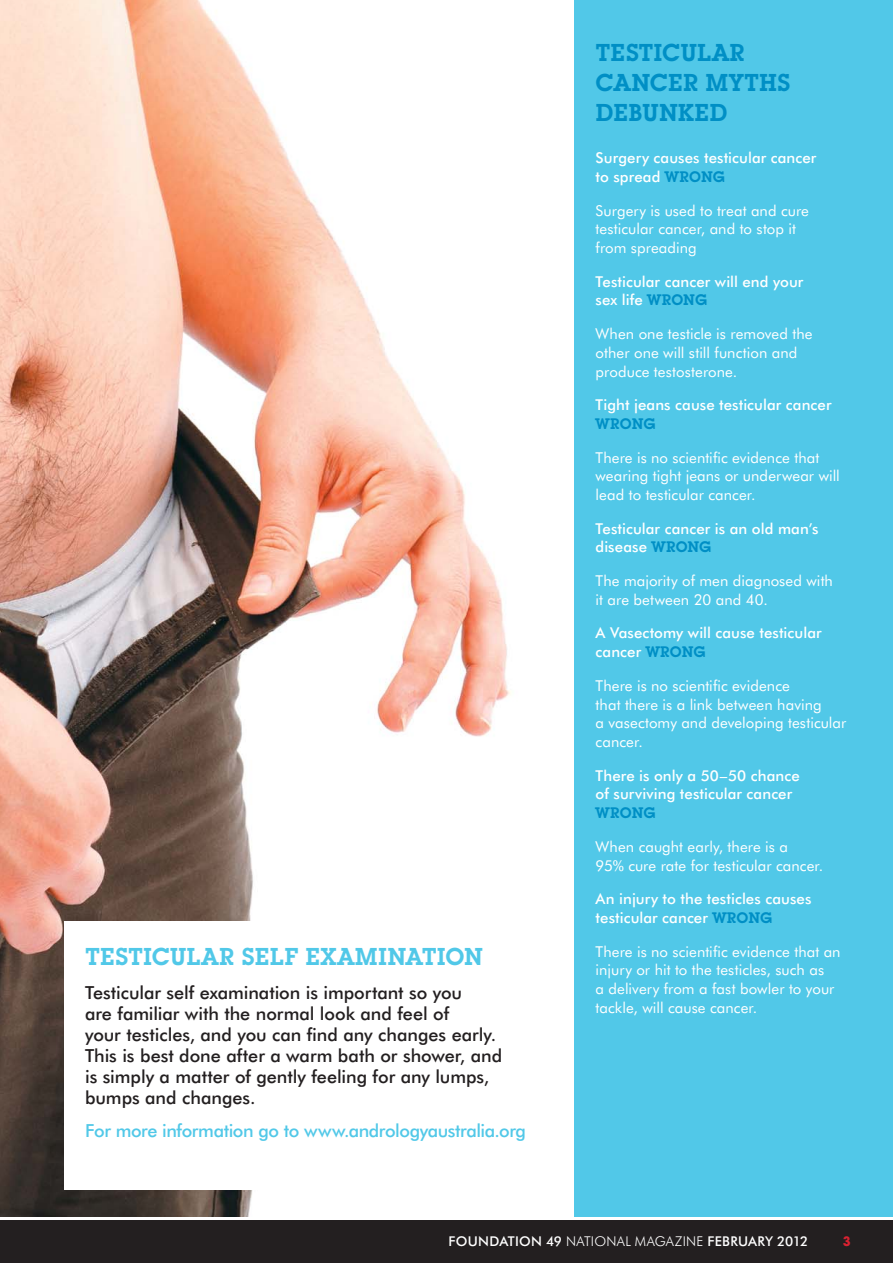
<style>
.page{position:relative;width:893px;height:1263px;background:#fff}
.page>*{position:absolute;margin:0;border:0;box-sizing:border-box;transform-origin:0 0}
.t1{font:600 24px/30px "Lubalin Graph IT Cby BT";color:#008fc5}
.t2{font:600 24px "Lubalin Graph IT Cby BT";letter-spacing:-.005em;color:#51c8e8}
.t3{font:500 18px/21px "Futura BT";color:#231f20}
.t4{font:500 18px "Futura BT";letter-spacing:-.02em;color:#51c8e8}
.t5{font:15px/18.8px "Futura BT";letter-spacing:.005em;color:#fff}
.t6{font:500 15px/18.8px "Futura BT";letter-spacing:.005em;color:#fff}
.t7{font:600 15px "Lubalin Graph IT Cby BT";color:#008fc5}
.t8{font:500 13.5px "Futura BT";letter-spacing:.015em;color:#fff}
.t9{font:700 13.5px "Lubalin Graph IT Cby BT";color:#d82231}
.s1{font-family:"Lubalin Graph IT Cby BT";font-weight:600;color:#008fc5}
.s2{font-weight:300}
</style>
<div class="page">
<img style="left:0;top:0;width:511px;height:1216px">
<div style="left:0;top:1220px;width:892px;height:43px;background:#231f20"></div>
<div style="left:64px;top:921px;width:484px;height:268px;background:#fff"></div>
<div style="left:574px;top:0;width:318px;height:1216px;background:#51c8e8"></div>
<h1 class="t2" style="left:85px;top:948px;width:399px">TESTICULAR SELF EXAMINATION</h1>
<p class="t3" style="left:85px;top:983px;width:418px">Testicular self examination is important so you<br>are familiar with the normal look and feel of<br>your testicles, and you can find any changes early.<br>This is best done after a warm bath or shower, and is simply a matter of gently feeling for any lumps, bumps and changes.</p>
<p class="t4" style="left:85px;top:1122px;width:442px">For more information go to www.andrologyaustralia.org</p>
<h1 class="t1" style="left:595px;top:40px;width:196px">TESTICULAR<br>CANCER MYTHS<br>DEBUNKED</h1>
<p class="t6" style="left:595px;top:150px;width:222px">Surgery causes testicular cancer to spread <span class="s1">WRONG</span></p>
<p class="t5" style="left:595px;top:202px;width:215px">Surgery is used to treat and cure testicular cancer, and to stop it from spreading</p>
<p class="t6" style="left:595px;top:273px;width:209px">Testicular cancer will end your sex life <span class="s1">WRONG</span></p>
<p class="t5" style="left:595px;top:325px;width:218px">When one testicle is removed the other one will still function and produce testosterone.</p>
<p class="t6" style="left:595px;top:397px;width:237px">Tight jeans cause testicular cancer</p>
<p class="t7" style="left:595px;top:418px;width:62px">WRONG</p>
<p class="t5" style="left:595px;top:449px;width:246px">There is no scientific evidence that wearing tight jeans or underwear will lead to testicular cancer.</p>
<p class="t6" style="left:595px;top:520px;width:224px">Testicular cancer is an old man’s disease <span class="s1">WRONG</span></p>
<p class="t5" style="left:595px;top:572px;width:239px">The majority of men diagnosed with it are between 20 and 40.</p>
<p class="t6" style="left:595px;top:625px;width:227px">A Vasectomy will cause testicular cancer <span class="s1">WRONG</span></p>
<p class="t5" style="left:595px;top:677px;width:252px">There is no scientific evidence<br>that there is a link between having<br>a vasectomy and developing testicular cancer.</p>
<p class="t6" style="left:595px;top:767px;width:206px">There is only a 50–50 chance of surviving testicular cancer</p>
<p class="t7" style="left:595px;top:808px;width:62px">WRONG</p>
<p class="t5" style="left:595px;top:838px;width:229px">When caught early, there is a<br>95% cure rate for testicular cancer.</p>
<p class="t6" style="left:595px;top:891px;width:217px">An injury to the testicles causes testicular cancer <span class="s1">WRONG</span></p>
<p class="t5" style="left:595px;top:943px;width:246px">There is no scientific evidence that an injury or hit to the testicles, such as<br>a delivery from a fast bowler to your tackle, will cause cancer.</p>
<p class="t8" style="left:448px;top:1235px;width:361px">FOUNDATION 49 <span class="s2">NATIONAL MAGAZINE</span> FEBRUARY 2012</p>
<p class="t9" style="left:842px;top:1237px;width:10px">3</p>
</div>
